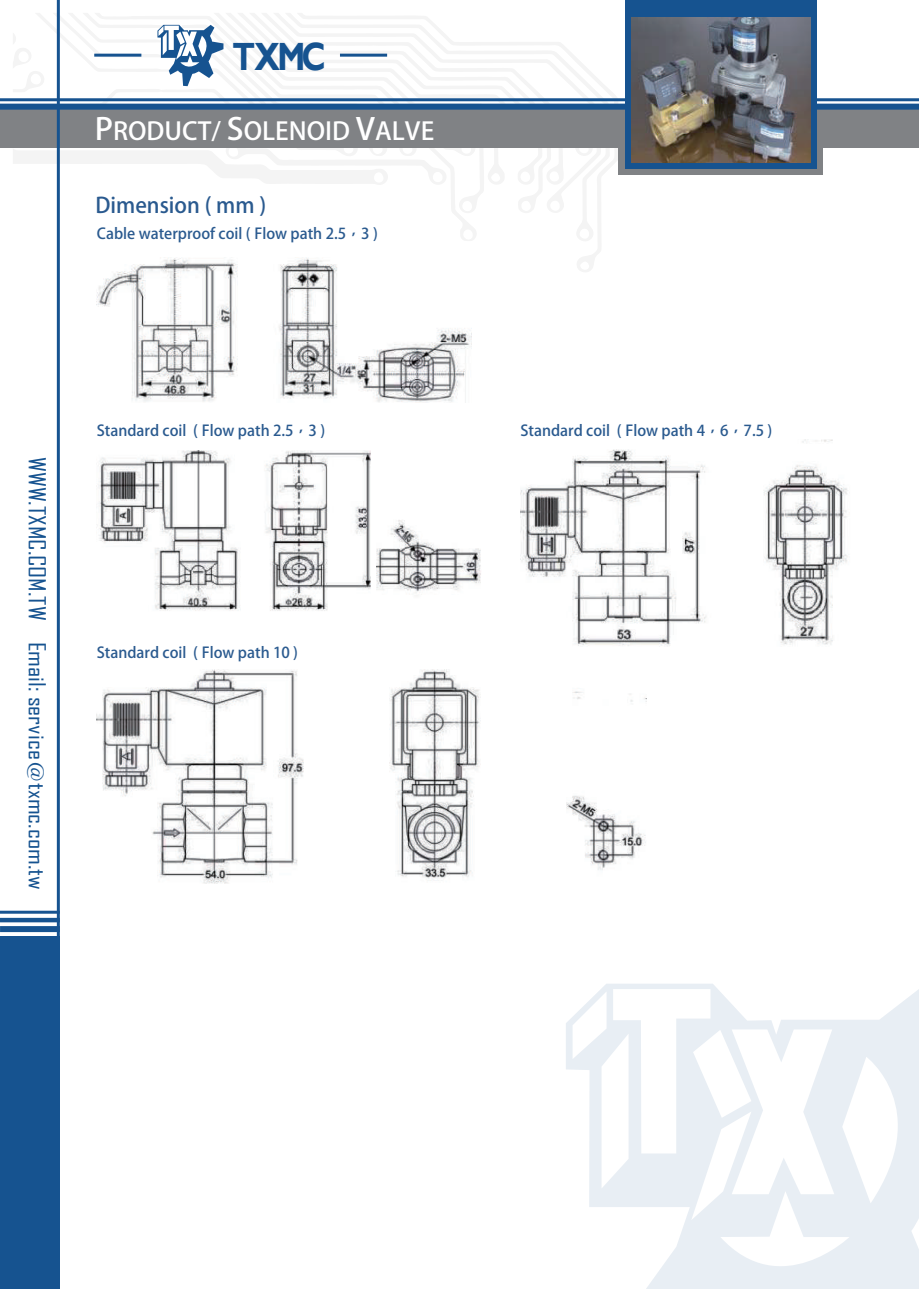
<style>
.page{position:relative;width:919px;height:1289px;background:#fff}
.page>*{position:absolute;margin:0;border:0;box-sizing:border-box;transform-origin:0 0}
.t1{font:700 39.3px "Gill Sans";color:#165390;scale:.8 1}
.t2{font:700 24.3px "Adobe Fan Heiti Std";color:#fff;scale:1.04 1}
.t3{font:22.5px "Agency FB";color:#165390;scale:1.2 1}
.t4{font:700 21.3px "Adobe Fan Heiti Std";color:#2a5a8f}
.t5{font:700 15px "Adobe Fan Heiti Std";color:#2a5a8f}
.s1{font-size:30px}
.s2{font-family:"P Ming Li U"}
</style>
<div class="page">
<svg style="left:577px;top:82px;width:32px;height:159px"></svg>
<svg style="left:451px;top:75px;width:150px;height:138px"></svg>
<svg style="left:504px;top:156px;width:38px;height:29px"></svg>
<svg style="left:446px;top:156px;width:58px;height:29px"></svg>
<svg style="left:446px;top:36px;width:147px;height:120px"></svg>
<div style="left:0;top:105px;width:918px;height:43px;background:#808285"></div>
<div style="left:618px;top:135px;width:204px;height:40px;background:#808285"></div>
<div style="left:625px;top:0;width:191px;height:168px;background:#165390"></div>
<hr style="left:0;top:98px;width:918px;height:3px;background:#165390">
<div style="left:0;top:104px;width:918px;height:6px;background:#165390"></div>
<svg style="left:13px;top:13px;width:433px;height:172px"></svg>
<svg style="left:566px;top:984px;width:151px;height:86px"></svg>
<svg style="left:572px;top:989px;width:346px;height:299px"></svg>
<img style="left:631px;top:17px;width:179px;height:145px">
<div style="left:0;top:936px;width:60px;height:352px;background:#165390"></div>
<div style="left:0;top:926px;width:60px;height:6px;background:#165390"></div>
<div style="left:0;top:917px;width:60px;height:5px;background:#165390"></div>
<hr style="left:0;top:910px;width:60px;height:3px;background:#165390">
<hr style="left:57px;top:0;width:3px;height:1194px;background:#165390">
<img style="left:97px;top:257px;width:374px;height:145px">
<img style="left:520px;top:439px;width:329px;height:208px">
<img style="left:98px;top:450px;width:272px;height:161px">
<img style="left:376px;top:520px;width:105px;height:73px">
<img style="left:97px;top:669px;width:549px;height:214px">
<h1 class="t1" style="left:233px;top:34px;width:118px">TXMC</h1>
<h2 class="t2" style="left:95px;top:117px;width:328px"><span class="s1">P</span>RODUCT/ <span class="s1">S</span>OLENOID <span class="s1">V</span>ALVE</h2>
<h3 class="t4" style="left:95px;top:192px;width:172px">Dimension ( mm )</h3>
<p class="t5" style="left:97px;top:224px;width:282px">Cable waterproof coil ( Flow path 2.5，3 )</p>
<h3 class="t3" style="left:51px;top:457px;width:362px;rotate:90deg">WWW.TXMC.COM.TW Email: service<span class="s2">@</span>txmc.com.tw</h3>
<p class="t5" style="left:97px;top:421px;width:230px">Standard coil ( Flow path 2.5，3 )</p>
<p class="t5" style="left:520px;top:421px;width:253px">Standard coil ( Flow path 4，6，7.5 )</p>
<p class="t5" style="left:97px;top:643px;width:203px">Standard coil ( Flow path 10 )</p>
</div>
